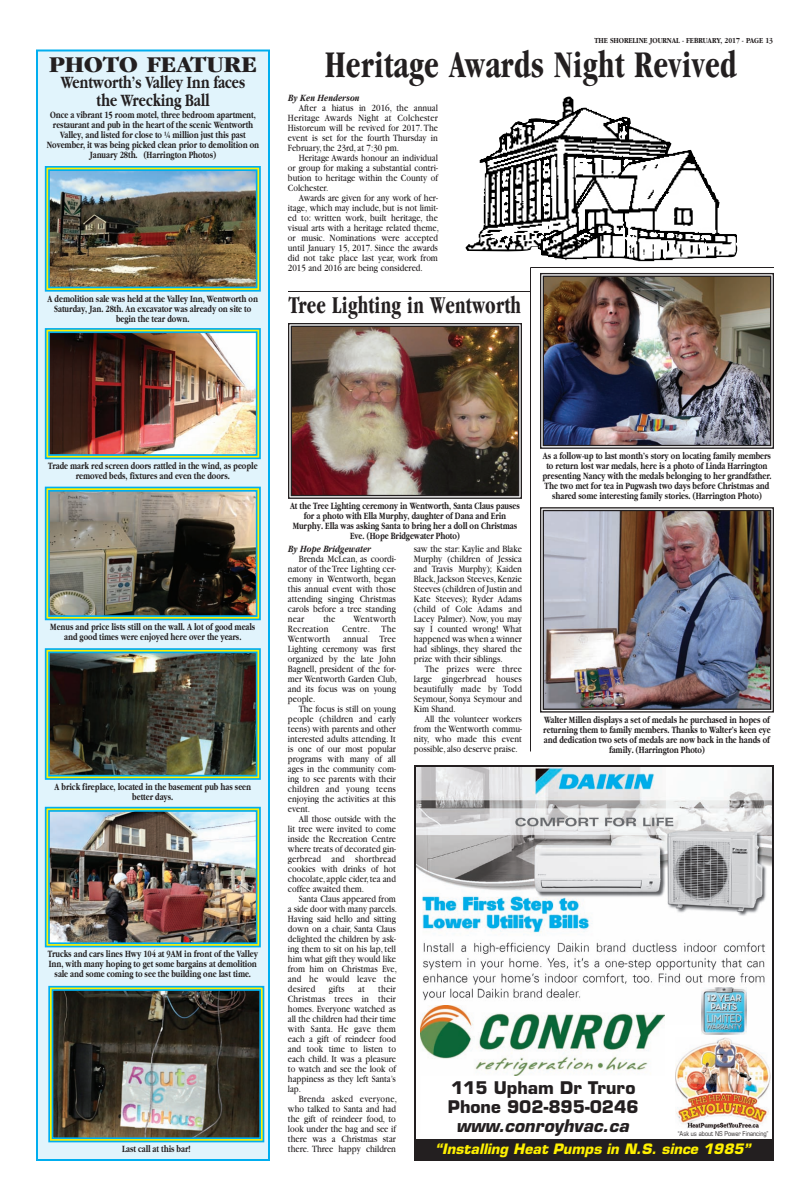
<style>
.page{position:relative;width:810px;height:1197px;background:#fff}
.page>*{position:absolute;margin:0;border:0;box-sizing:border-box;transform-origin:0 0}
.t1{font:700 condensed 39px "Garamond";letter-spacing:.015em;color:#231f20;scale:.85 1}
.t2{font:700 condensed 25px "Garamond";letter-spacing:.01em;color:#231f20;scale:.85 1}
.t3{font:700 condensed 23.3px "Garamond";color:#231f20;scale:1.35 1}
.t4{font:700 18px/18px "Garamond";color:#231f20;text-align:center;scale:.75 1}
.t5{font:700 17px/19px "Eurostile";color:#231f20}
.t6{font:italic 700 17px "Eurostile";color:#231f20}
.t7{font:italic 700 14px "Eurostile";color:#fff101}
.t8{font:10px/10px "Garamond";color:#231f20;text-align:justify;scale:.85 1}
.t9{font:700 10px/10px "Garamond";color:#231f20;text-align:center;scale:.75 1}
.t10{font:10px "Garamond";letter-spacing:.02em;color:#231f20;scale:.85 1}
.t11{font:italic 700 10px "Garamond";color:#231f20;scale:.8 1}
.t12{font:700 8px "Garamond";color:#231f20;scale:.85 1}
.t13{font:condensed 6.6px "Eurostile";color:#231f20}
</style>
<div class="page">
<img style="left:416px;top:767px;width:356px;height:373px">
<div style="left:421px;top:1025px;width:282px;height:108px;background:#fff"></div>
<img style="left:675px;top:1038px;width:96px;height:91px">
<img style="left:420px;top:1005px;width:244px;height:71px">
<img style="left:701px;top:988px;width:45px;height:46px">
<div style="left:414px;top:1140px;width:360px;height:21px;background:#231f20"></div>
<div style="left:38px;top:52px;width:230px;height:1107px;background:#e1f4fc"></div>
<div style="left:36px;top:50px;width:234px;height:1111px;border:2px solid #00aeef"></div>
<img style="left:44px;top:166px;width:217px;height:126px">
<img style="left:44px;top:328px;width:217px;height:132px">
<img style="left:44px;top:486px;width:217px;height:135px">
<img style="left:44px;top:648px;width:217px;height:132px">
<img style="left:44px;top:806px;width:217px;height:142px">
<img style="left:48px;top:985px;width:217px;height:158px">
<img style="left:288px;top:323px;width:234px;height:176px">
<hr style="left:288px;top:291px;width:242px;height:1px;background:#231f20">
<img style="left:540px;top:507px;width:234px;height:206px">
<img style="left:465px;top:121px;width:273px;height:140px">
<img style="left:540px;top:272px;width:234px;height:177px">
<hr style="left:530px;top:268px;width:1px;height:484px;background:#231f20">
<hr style="left:530px;top:267px;width:244px;height:1px;background:#231f20">
<h3 class="t3" style="left:49px;top:55px;width:156px">PHOTO FEATURE</h3>
<h3 class="t4" style="left:61px;top:74px;width:247px">Wentworth’s Valley Inn faces the Wrecking Ball</h3>
<p class="t9" style="left:47px;top:110px;width:285px">Once a vibrant 15 room motel, three bedroom apartment, restaurant and pub in the heart of the scenic Wentworth Valley, and listed for close to ¼ million just this past November, it was being picked clean prior to demolition on January 28th. (Harrington Photos)</p>
<p class="t9" style="left:48px;top:294px;width:282px">A demolition sale was held at the Valley Inn, Wentworth on<br>Saturday, Jan. 28th. An excavator was already on site to begin the tear down.</p>
<p class="t12" style="left:595px;top:37px;width:211px">THE SHORELINE JOURNAL - FEBRUARY, 2017 - PAGE 13</p>
<h1 class="t1" style="left:325px;top:50px;width:486px">Heritage Awards Night Revived</h1>
<p class="t11" style="left:288px;top:94px;width:91px">By Ken Henderson</p>
<p class="t8" style="left:288px;top:103px;width:178px;text-indent:11px">After a hiatus in 2016, the annual Heritage Awards Night at Colchester Historeum will be revived for 2017. The event is set for the fourth Thursday in February, the 23rd, at 7:30 pm.</p>
<p class="t8" style="left:288px;top:153px;width:178px;text-indent:11px">Heritage Awards honour an individual or group for making a substantial contri&shy;bution to heritage within the County of Colchester.</p>
<p class="t8" style="left:288px;top:193px;width:179px;text-indent:11px">Awards are given for any work of her&shy;itage, which may include, but is not limit&shy;ed to: written work, built heritage, the visual arts with a heritage related theme, or music. Nominations were accepted until January 15, 2017. Since the awards did not take place last year, work from 2015 and 2016 are being considered.</p>
<h2 class="t2" style="left:289px;top:295px;width:275px">Tree Lighting in Wentworth</h2>
<p class="t9" style="left:48px;top:462px;width:281px">Trade mark red screen doors rattled in the wind, as people removed beds, fixtures and even the doors.</p>
<p class="t9" style="left:50px;top:623px;width:275px">Menus and price lists still on the wall. A lot of good meals and good times were enjoyed here over the years.</p>
<p class="t9" style="left:55px;top:782px;width:264px">A brick fireplace, located in the basement pub has seen better days.</p>
<p class="t9" style="left:48px;top:950px;width:282px">Trucks and cars lines Hwy 104 at 9AM in front of the Valley<br>Inn, with many hoping to get some bargains at demolition sale and some coming to see the building one last time.</p>
<p class="t9" style="left:122px;top:1145px;width:93px">Last call at this bar!</p>
<p class="t9" style="left:290px;top:501px;width:308px">At the Tree Lighting ceremony in Wentworth, Santa Claus pauses for a photo with Ella Murphy, daughter of Dana and Erin Murphy. Ella was asking Santa to bring her a doll on Christmas Eve. (Hope Bridgewater Photo)</p>
<p class="t9" style="left:543px;top:451px;width:307px">As a follow-up to last month’s story on locating family members to return lost war medals, here is a photo of Linda Harrington presenting Nancy with the medals belonging to her grandfather.<br>The two met for tea in Pugwash two days before Christmas and shared some interesting family stories. (Harrington Photo)</p>
<p class="t11" style="left:288px;top:545px;width:105px">By Hope Bridgewater</p>
<p class="t8" style="left:288px;top:555px;width:129px;text-indent:11px">Brenda McLean, as coordi&shy;nator of the Tree Lighting cer&shy;emony in Wentworth, began this annual event with those attending singing Christmas carols before a tree standing near</p>
<p class="t8" style="left:323px;top:615px;width:16px">the</p>
<p class="t10" style="left:354px;top:615px;width:51px">Wentworth</p>
<p class="t10" style="left:288px;top:625px;width:49px">Recreation</p>
<p class="t10" style="left:342px;top:625px;width:65px">Centre. The</p>
<p class="t10" style="left:288px;top:635px;width:51px">Wentworth</p>
<p class="t8" style="left:288px;top:635px;width:130px;text-indent:55px">annual Tree Lighting ceremony was first organized by the late John Bagnell, president of the for&shy;mer Wentworth Garden Club, and its focus was on young people.</p>
<p class="t8" style="left:288px;top:705px;width:129px;text-indent:11px">The focus is still on young people (children and early teens) with parents and other interested adults attending. It is one of our most popular programs with many of all ages in the community com&shy;ing to see parents with their children and young teens enjoying the activities at this event.</p>
<p class="t8" style="left:288px;top:815px;width:129px;text-indent:11px">All those outside with the lit tree were invited to come inside the Recreation Centre where treats of decorated gin&shy;gerbread and shortbread cookies with drinks of hot chocolate, apple cider, tea and coffee awaited them.</p>
<p class="t8" style="left:288px;top:895px;width:130px;text-indent:11px">Santa Claus appeared from a side door with many parcels.<br>Having said hello and sitting down on a chair, Santa Claus delighted the children by ask&shy;ing them to sit on his lap, tell him what gift they would like from him on Christmas Eve, and he would leave the desired</p>
<p class="t8" style="left:288px;top:985px;width:129px;text-indent:90px">their Christmas trees in their homes. Everyone watched as all the children had their time with Santa. He gave them each a gift of reindeer food and took time to listen to each child. It was a pleasure to watch and see the look of happiness as they left Santa’s lap.</p>
<p class="t8" style="left:288px;top:1095px;width:130px;text-indent:11px">Brenda asked everyone, who talked to Santa and had the gift of reindeer food, to look under the bag and see if there was a Christmas star there. Three happy children</p>
<p class="t8" style="left:329px;top:985px;width:20px">gifts</p>
<p class="t8" style="left:358px;top:985px;width:9px">at</p>
<p class="t8" style="left:414px;top:544px;width:129px">saw the star: Kaylie and Blake Murphy (children of Jessica and Travis Murphy); Kaiden Black, Jackson Steeves, Kenzie Steeves (children of Justin and Kate Steeves); Ryder Adams (child of Cole Adams and Lacey Palmer). Now, you may say I counted wrong! What happened was when a winner had siblings, they shared the prize with their siblings.</p>
<p class="t8" style="left:414px;top:664px;width:129px;text-indent:11px">The prizes were three large gingerbread houses beautifully made by Todd Seymour, Sonya Seymour and Kim Shand.</p>
<p class="t8" style="left:414px;top:714px;width:129px;text-indent:11px">All the volunteer workers from the Wentworth commu&shy;nity, who made this event possible, also deserve praise.</p>
<p class="t9" style="left:543px;top:715px;width:305px">Walter Millen displays a set of medals he purchased in hopes of returning them to family members. Thanks to Walter’s keen eye and dedication two sets of medals are now back in the hands of family. (Harrington Photo)</p>
<h3 class="t5" style="left:448px;top:1080px;width:192px">115 Upham Dr Truro<br>Phone 902-895-0246</h3>
<h3 class="t6" style="left:456px;top:1119px;width:178px">www.conroyhvac.ca</h3>
<h3 class="t7" style="left:435px;top:1143px;width:320px">“Installing Heat Pumps in N.S. since 1985”</h3>
<p class="t13" style="left:678px;top:1131px;width:92px">“Ask us about NS Power Financing”</p>
</div>
